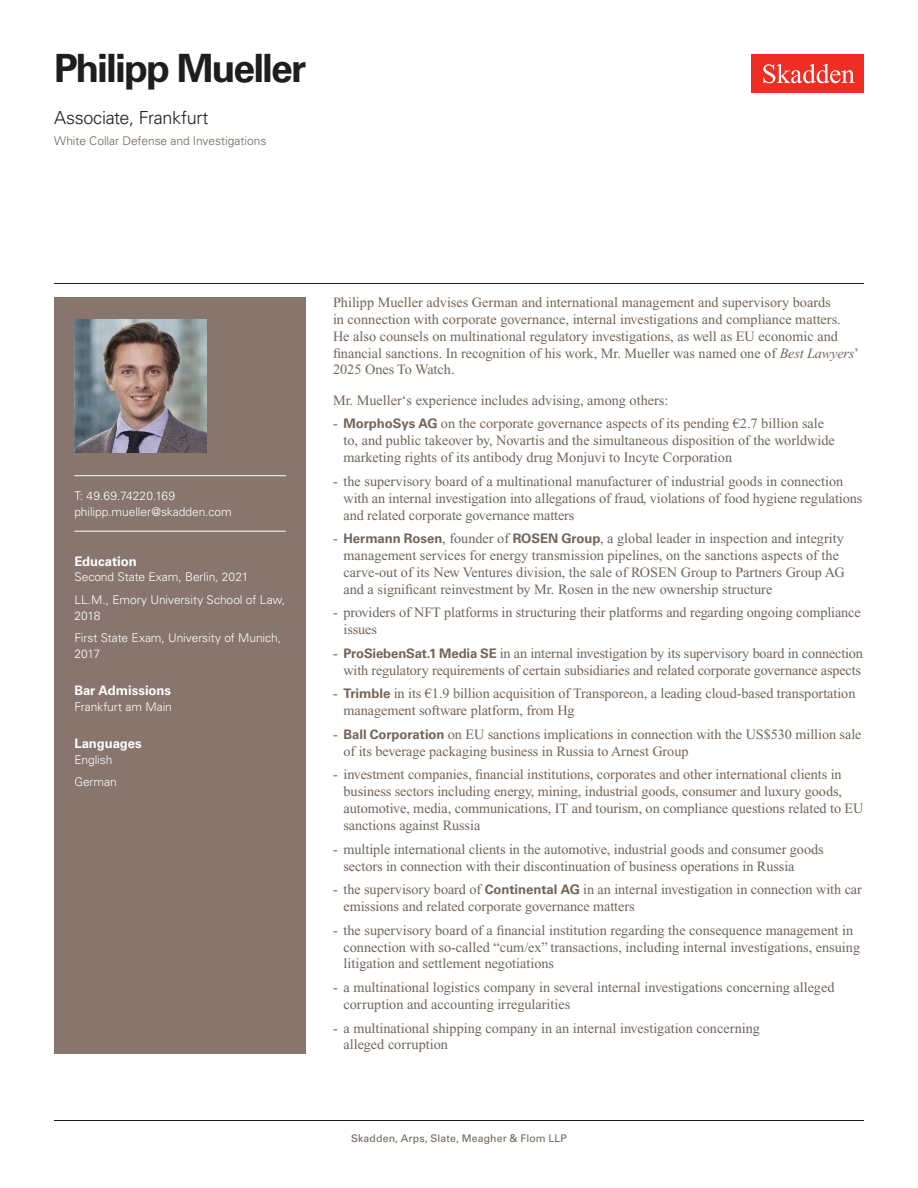
<style>
.page{position:relative;width:918px;height:1188px;background:#fff}
.page>*{position:absolute;margin:0;border:0;box-sizing:border-box;transform-origin:0 0}
.Name{font:700 39px "Univers LT Std";letter-spacing:-.05em;color:#1e1e1d}
.Title_and_Office{font:300 18px "Univers LT Std";letter-spacing:-.02em;color:#1e1e1d}
.Main_Body_Bulleted{font:14.25px/16.8px "Times New Roman PS Std";letter-spacing:-.005em;color:#726458}
.Main_Body{font:14.25px/16.8px "Times New Roman PS Std";color:#726458}
.Bar_Admission_Education{font:700 13.2px "Univers LT Std";letter-spacing:-.005em;color:#fff}
.Sidebar_text{font:300 12px/15.8px "Univers LT Std";letter-spacing:-.005em;color:#fff}
.Practice{font:300 12px "Univers LT Std";letter-spacing:-.005em;color:#726458}
.Email{font:300 12px "Univers LT Std";letter-spacing:-.005em;color:#fff}
.Phone_Number{font:300 12px "Univers LT Std";letter-spacing:.005em;color:#fff}
.Folio{font:10.5px "Univers LT Std";letter-spacing:.01em;color:#726458}
.s1{font-style:italic}
.s2{font-family:"Univers LT Std";font-weight:700;font-size:13.2px}
</style>
<div class="page">
<div style="left:752px;top:54px;width:112px;height:39px;background:#ee2e22"></div>
<svg style="left:763px;top:64px;width:92px;height:19px"></svg>
<div style="left:54px;top:297px;width:252px;height:756px;background:#87756e"></div>
<hr style="left:74px;top:475px;width:212px;height:1px;background:#fff">
<hr style="left:74px;top:531px;width:212px;height:1px;background:#fff">
<img style="left:74px;top:320px;width:132px;height:132px">
<hr style="left:54px;top:1120px;width:810px;height:1px;background:#1e1e1d">
<hr style="left:54px;top:283px;width:810px;height:1px;background:#1e1e1d">
<h1 class="Name" style="left:54px;top:46px;width:254px">Philipp Mueller</h1>
<h2 class="Title_and_Office" style="left:54px;top:107px;width:156px">Associate, Frankfurt</h2>
<h3 class="Practice" style="left:54px;top:134px;width:214px">White Collar Defense and Investigations</h3>
<p class="Phone_Number" style="left:74px;top:489px;width:102px">T: 49.69.74220.169</p>
<p class="Email" style="left:74px;top:504px;width:159px">philipp.mueller@skadden.com</p>
<p class="Bar_Admission_Education" style="left:74px;top:553px;width:64px">Education</p>
<p class="Sidebar_text" style="left:74px;top:569px;width:176px">Second State Exam, Berlin, 2021</p>
<p class="Sidebar_text" style="left:74px;top:592px;width:212px">LL.M., Emory University School of Law,<br>2018</p>
<p class="Sidebar_text" style="left:74px;top:630px;width:208px">First State Exam, University of Munich,<br>2017</p>
<p class="Bar_Admission_Education" style="left:74px;top:683px;width:98px">Bar Admissions</p>
<p class="Sidebar_text" style="left:74px;top:699px;width:99px">Frankfurt am Main</p>
<p class="Bar_Admission_Education" style="left:74px;top:736px;width:69px">Languages</p>
<p class="Sidebar_text" style="left:74px;top:752px;width:40px">English</p>
<p class="Sidebar_text" style="left:74px;top:774px;width:44px">German</p>
<p class="Main_Body" style="left:333px;top:294px;width:528px">Philipp Mueller advises German and international management and supervisory boards<br>in connection with corporate governance, internal investigations and compliance matters.<br>He also counsels on multinational regulatory investigations, as well as EU economic and financial sanctions. In recognition of his work, Mr. Mueller was named one of <span class="s1">Best Lawyers</span>’ 2025 Ones To Watch.</p>
<p class="Main_Body" style="left:333px;top:392px;width:337px">Mr. Mueller‘s experience includes advising, among others:</p>
<p class="Main_Body_Bulleted" style="left:344px;top:415px;width:493px;text-indent:-10px">- <span class="s2">MorphoSys AG</span> on the corporate governance aspects of its pending €2.7 billion sale to, and public takeover by, Novartis and the simultaneous disposition of the worldwide marketing rights of its antibody drug Monjuvi to Incyte Corporation</p>
<p class="Main_Body_Bulleted" style="left:344px;top:473px;width:520px;text-indent:-10px">- the supervisory board of a multinational manufacturer of industrial goods in connection with an internal investigation into allegations of fraud, violations of food hygiene regulations and related corporate governance matters</p>
<p class="Main_Body_Bulleted" style="left:344px;top:530px;width:503px;text-indent:-10px">- <span class="s2">Hermann Rosen</span>, founder of <span class="s2">ROSEN Group</span>, a global leader in inspection and integrity management services for energy transmission pipelines, on the sanctions aspects of the carve-out of its New Ventures division, the sale of ROSEN Group to Partners Group AG and a significant reinvestment by Mr. Rosen in the new ownership structure</p>
<p class="Main_Body_Bulleted" style="left:344px;top:604px;width:519px;text-indent:-10px">- providers of NFT platforms in structuring their platforms and regarding ongoing compliance issues</p>
<p class="Main_Body_Bulleted" style="left:333px;top:645px;width:532px;text-align:right">- <span class="s2">ProSiebenSat.1 Media SE</span> in an internal investigation by its supervisory board in connection with regulatory requirements of certain subsidiaries and related corporate governance aspects</p>
<p class="Main_Body_Bulleted" style="left:344px;top:685px;width:514px;text-indent:-10px">- <span class="s2">Trimble</span> in its €1.9 billion acquisition of Transporeon, a leading cloud-based transportation management software platform, from Hg</p>
<p class="Main_Body_Bulleted" style="left:344px;top:726px;width:520px;text-indent:-10px">- <span class="s2">Ball Corporation</span> on EU sanctions implications in connection with the US$530 million sale of its beverage packaging business in Russia to Arnest Group</p>
<p class="Main_Body_Bulleted" style="left:344px;top:766px;width:522px;text-indent:-10px">- investment companies, financial institutions, corporates and other international clients in business sectors including energy, mining, industrial goods, consumer and luxury goods, automotive, media, communications, IT and tourism, on compliance questions related to EU sanctions against Russia</p>
<p class="Main_Body_Bulleted" style="left:344px;top:841px;width:482px;text-indent:-10px">- multiple international clients in the automotive, industrial goods and consumer goods sectors in connection with their discontinuation of business operations in Russia</p>
<p class="Main_Body_Bulleted" style="left:344px;top:881px;width:520px;text-indent:-10px">- the supervisory board of <span class="s2">Continental AG</span> in an internal investigation in connection with car emissions and related corporate governance matters</p>
<p class="Main_Body_Bulleted" style="left:344px;top:922px;width:518px;text-indent:-10px">- the supervisory board of a financial institution regarding the consequence management in connection with so-called “cum/ex” transactions, including internal investigations, ensuing litigation and settlement negotiations</p>
<p class="Main_Body_Bulleted" style="left:344px;top:979px;width:492px;text-indent:-10px">- a multinational logistics company in several internal investigations concerning alleged corruption and accounting irregularities</p>
<p class="Main_Body_Bulleted" style="left:344px;top:1019px;width:418px;text-indent:-10px">- a multinational shipping company in an internal investigation concerning alleged corruption</p>
<p class="Folio" style="left:351px;top:1132px;width:217px">Skadden, Arps, Slate, Meagher &amp; Flom LLP</p>
</div>
